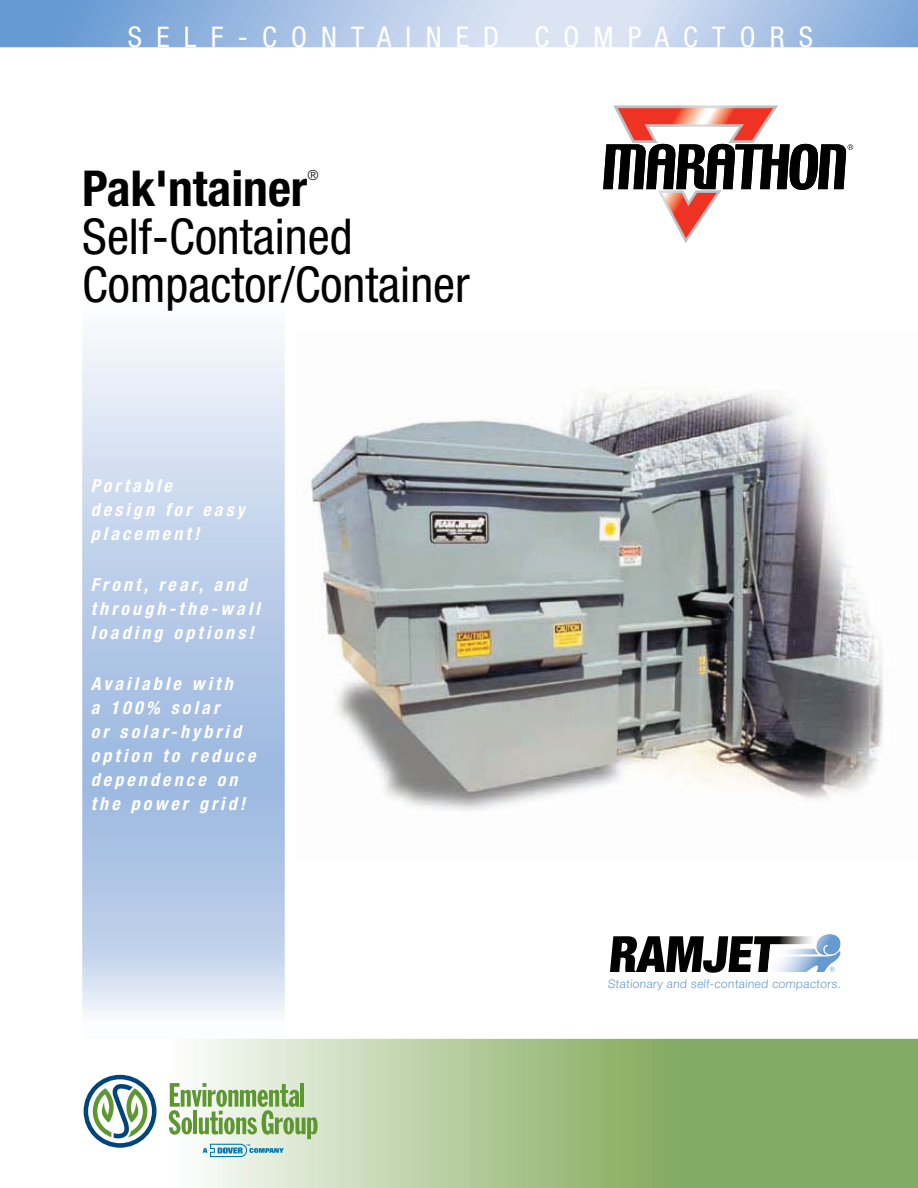
<style>
.page{position:relative;width:918px;height:1188px;background:#fff}
.page>*{position:absolute;margin:0;border:0;box-sizing:border-box;transform-origin:0 0}
.t1{font:condensed 49.5px/48px "Helvetica Neue LT Std";color:#000}
.t2{font:700 condensed 49.5px "Helvetica Neue LT Std";color:#000}
.t3{font:condensed 28.5px "Helvetica Neue LT Std";letter-spacing:.5em;color:#fff}
.t4{font:italic 700 condensed 18px/24px "Helvetica Neue LT Std";letter-spacing:.175em;color:#fff}
.t5{font:300 condensed 13.95px "Helvetica Neue LT Std";color:#000}
.t6{font:300 12px "Helvetica Neue LT Std";color:#659ad2}
</style>
<div class="page">
<svg style="left:82px;top:335px;width:203px;height:681px;background:#bfd1ea"></svg>
<svg style="left:203px;top:1039px;width:715px;height:149px;background:#9fbe86"></svg>
<img style="left:83px;top:1039px;width:202px;height:79px">
<svg style="left:84px;top:1075px;width:73px;height:73px"></svg>
<svg style="left:169px;top:1083px;width:149px;height:74px"></svg>
<svg style="left:603px;top:105px;width:250px;height:138px"></svg>
<svg style="left:610px;top:936px;width:143px;height:37px"></svg>
<img style="left:754px;top:936px;width:14px;height:36px">
<img style="left:768px;top:934px;width:72px;height:38px">
<img style="left:308px;top:392px;width:575px;height:419px">
<svg style="left:0;top:0;width:918px;height:47px;background:#a8c2e5"></svg>
<h2 class="t3" style="left:128px;top:21px;width:687px">SELF-CONTAINED COMPACTORS</h2>
<h1 class="t2" style="left:82px;top:158px;width:227px">Pak'ntainer</h1>
<p class="t5" style="left:307px;top:167px;width:13px">®</p>
<h1 class="t1" style="left:82px;top:212px;width:389px">Self-Contained<br>Compactor/Container</h1>
<p class="t4" style="left:91px;top:474px;width:156px">Portable<br>design for easy placement!</p>
<p class="t4" style="left:91px;top:573px;width:171px">Front, rear, and through-the-wall loading options!</p>
<p class="t4" style="left:91px;top:672px;width:166px">Available with<br>a 100% solar<br>or solar-hybrid option to reduce dependence on the power grid!</p>
<p class="t6" style="left:608px;top:977px;width:236px">Stationary and self-contained compactors.</p>
</div>
